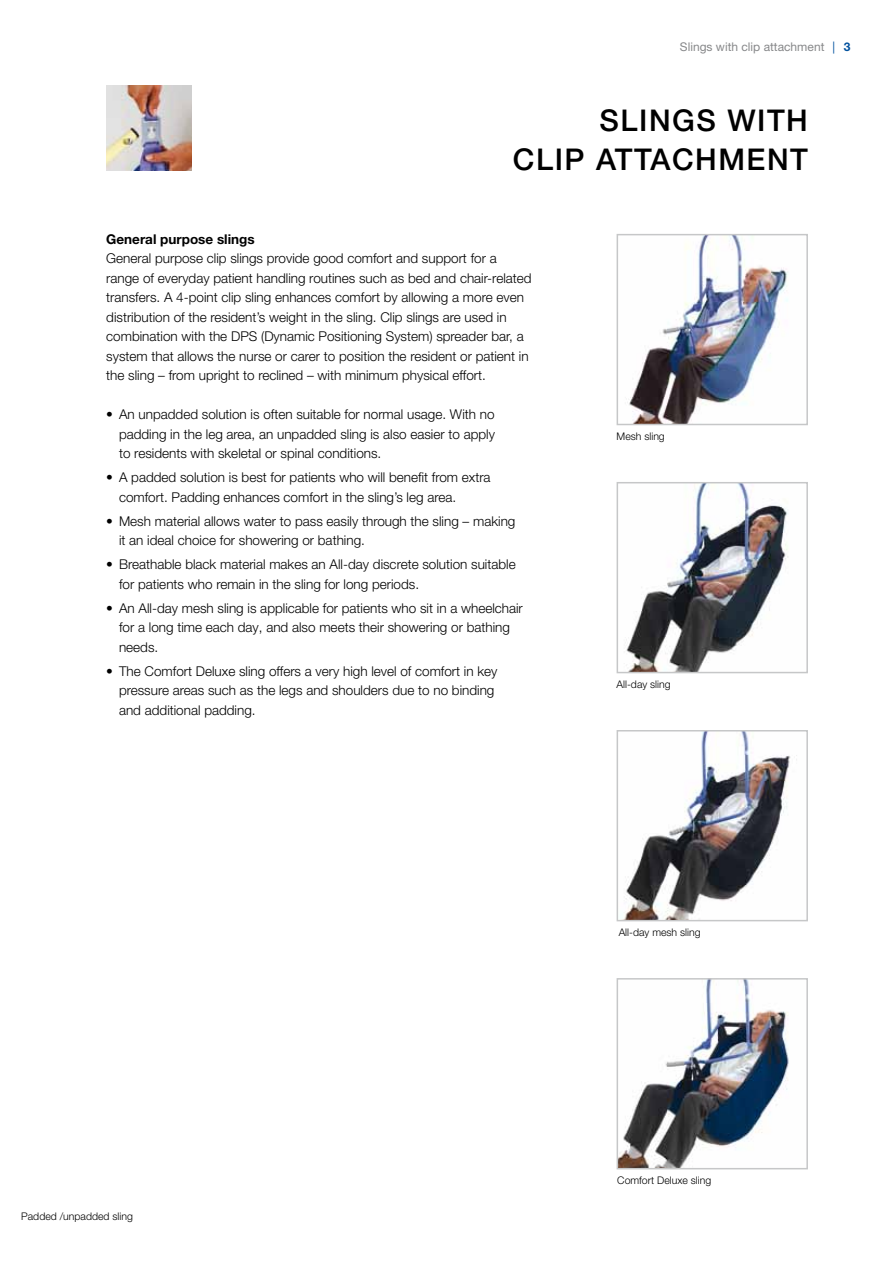
<style>
.page{position:relative;width:893px;height:1263px;background:#fff}
.page>*{position:absolute;margin:0;border:0;box-sizing:border-box;transform-origin:0 0}
.t1{font:500 30px/39px "Helvetica Neue LT Pro";letter-spacing:.05em;color:#000;text-align:right}
.t2{font:300 13.5px/19.5px "Helvetica Neue LT Pro";color:#000}
.t3{font:700 13.5px "Helvetica Neue LT Pro";color:#000}
.t4{font:12px "Helvetica Neue LT Pro";color:#87888a}
.t5{font:italic 12px "Helvetica Neue LT Pro";color:#00519e}
.t6{font:300 10.5px "Helvetica Neue LT Pro";color:#000}
.s1{font-weight:700;font-style:normal}
</style>
<div class="page">
<img style="left:627px;top:237px;width:161px;height:185px">
<div style="left:617px;top:234px;width:191px;height:191px;border:2px solid #c6c7c8"></div>
<img style="left:626px;top:485px;width:162px;height:185px">
<div style="left:617px;top:482px;width:191px;height:191px;border:2px solid #c6c7c8"></div>
<img style="left:624px;top:733px;width:173px;height:185px">
<div style="left:617px;top:730px;width:191px;height:191px;border:2px solid #c6c7c8"></div>
<img style="left:620px;top:981px;width:169px;height:185px">
<div style="left:617px;top:978px;width:191px;height:191px;border:2px solid #c6c7c8"></div>
<img style="left:106px;top:85px;width:85px;height:85px">
<p class="t4" style="left:680px;top:40px;width:146px">Slings with clip attachment</p>
<p class="t5" style="left:833px;top:40px;width:19px">| <span class="s1">3</span></p>
<h1 class="t1" style="left:513px;top:101px;width:296px">SLINGS WITH<br>CLIP ATTACHMENT</h1>
<p class="t3" style="left:106px;top:230px;width:150px">General purpose slings</p>
<p class="t2" style="left:106px;top:248px;width:427px">General purpose clip slings provide good comfort and support for a range of everyday patient handling routines such as bed and chair-related transfers. A 4-point clip sling enhances comfort by allowing a more even distribution of the resident’s weight in the sling. Clip slings are used in combination with the DPS (Dynamic Positioning System) spreader bar, a system that allows the nurse or carer to position the resident or patient in the sling – from upright to reclined – with minimum physical effort.</p>
<p class="t2" style="left:119px;top:404px;width:377px;text-align:justify;text-indent:-13px">• An unpadded solution is often suitable for normal usage. With no padding in the leg area, an unpadded sling is also easier to apply to residents with skeletal or spinal conditions.</p>
<p class="t2" style="left:119px;top:467px;width:373px;text-indent:-13px">• A padded solution is best for patients who will benefit from extra comfort. Padding enhances comfort in the sling’s leg area.</p>
<p class="t2" style="left:119px;top:511px;width:398px;text-indent:-13px">• Mesh material allows water to pass easily through the sling – making it an ideal choice for showering or bathing.</p>
<p class="t2" style="left:119px;top:554px;width:398px;text-indent:-13px">• Breathable black material makes an All-day discrete solution suitable for patients who remain in the sling for long periods.</p>
<p class="t2" style="left:119px;top:598px;width:405px;text-indent:-13px">• An All-day mesh sling is applicable for patients who sit in a wheelchair for a long time each day, and also meets their showering or bathing needs.</p>
<p class="t2" style="left:119px;top:661px;width:380px;text-indent:-13px">• The Comfort Deluxe sling offers a very high level of comfort in key pressure areas such as the legs and shoulders due to no binding and additional padding.</p>
<p class="t6" style="left:617px;top:430px;width:50px">Mesh sling</p>
<p class="t6" style="left:617px;top:678px;width:56px">All-day sling</p>
<p class="t6" style="left:619px;top:926px;width:83px">All-day mesh sling</p>
<p class="t6" style="left:21px;top:1210px;width:113px">Padded /unpadded sling</p>
<p class="t6" style="left:617px;top:1174px;width:95px">Comfort Deluxe sling</p>
</div>
